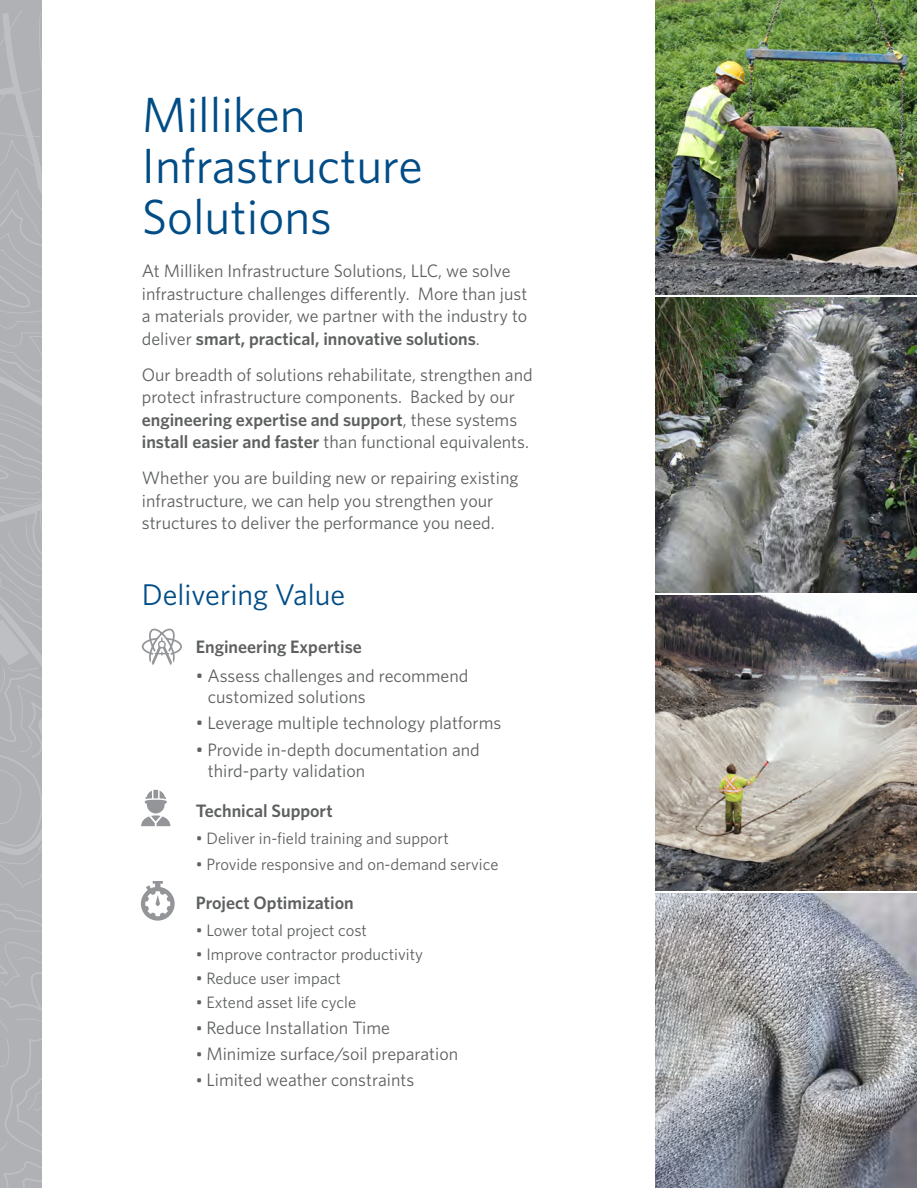
<style>
.page{position:relative;width:918px;height:1188px;background:#fff}
.page>*{position:absolute;margin:0;border:0;box-sizing:border-box;transform-origin:0 0}
.t1{font:49.5px/51px "Whitney";color:#004c86}
.t2{font:30px "Whitney";color:#004c86}
.t3{font:18px/22.5px "Whitney";color:#5e6060}
.t4{font:600 18px "Whitney";color:#5e6060}
.t5{font:16.5px "Whitney";color:#5e6060}
.s1{font-weight:600}
.s2{font-size:16.5px}
</style>
<div class="page">
<img style="left:656px;top:0;width:260px;height:294px">
<img style="left:656px;top:298px;width:260px;height:294px">
<img style="left:656px;top:596px;width:260px;height:294px">
<img style="left:656px;top:894px;width:260px;height:294px">
<svg style="left:0;top:0;width:41px;height:1188px;background:#b2b3b7"></svg>
<svg style="left:0;top:178px;width:41px;height:965px;background:#b1b2b6"></svg>
<div style="left:142px;top:637px;width:40px;height:19px;border:2px solid #939598;border-radius:50%"></div>
<svg style="left:146px;top:629px;width:32px;height:36px"></svg>
<svg style="left:141px;top:789px;width:30px;height:37px"></svg>
<svg style="left:141px;top:881px;width:34px;height:40px"></svg>
<p class="t1" style="left:142px;top:89px;width:282px">Milliken<br>Infrastructure<br>Solutions</p>
<p class="t3" style="left:142px;top:259px;width:387px">At Milliken Infrastructure Solutions, LLC, we solve infrastructure challenges differently. More than just a materials provider, we partner with the industry to deliver <span class="s1">smart, practical, innovative solutions</span>.</p>
<p class="t3" style="left:142px;top:363px;width:392px">Our breadth of solutions rehabilitate, strengthen and protect infrastructure components. Backed by our <span class="s1">engineering expertise and support</span>, these systems <span class="s1">install easier and faster</span> than functional equivalents.</p>
<p class="t3" style="left:142px;top:466px;width:378px">Whether you are building new or repairing existing infrastructure, we can help you strengthen your structures to deliver the performance you need.</p>
<p class="t2" style="left:142px;top:574px;width:205px">Delivering Value</p>
<p class="t4" style="left:196px;top:635px;width:168px">Engineering Expertise</p>
<p class="t3" style="left:208px;top:664px;width:262px;line-height:21.6px;text-indent:-12px">• Assess challenges and recommend customized solutions</p>
<p class="t3" style="left:196px;top:712px;width:307px">• Leverage multiple technology platforms</p>
<p class="t3" style="left:208px;top:738px;width:273px;line-height:21.6px;text-indent:-12px">• Provide in-depth documentation and third-party validation</p>
<p class="t4" style="left:196px;top:799px;width:138px">Technical Support</p>
<p class="t5" style="left:196px;top:827px;width:254px">• Deliver in-field training and support</p>
<p class="t5" style="left:196px;top:853px;width:304px">• Provide responsive and on-demand service</p>
<p class="t4" style="left:196px;top:891px;width:159px">Project Optimization</p>
<p class="t5" style="left:196px;top:919px;width:173px">• Lower total project cost</p>
<p class="t5" style="left:196px;top:943px;width:229px">• Improve contractor productivity</p>
<p class="t5" style="left:196px;top:967px;width:147px">• Reduce user impact</p>
<p class="t5" style="left:196px;top:991px;width:162px">• Extend asset life cycle</p>
<p class="t3" style="left:196px;top:1016px;width:196px"><span class="s2">•</span> Reduce Installation Time</p>
<p class="t3" style="left:196px;top:1042px;width:264px"><span class="s2">•</span> Minimize surface/soil preparation</p>
<p class="t3" style="left:196px;top:1069px;width:220px"><span class="s2">•</span> Limited weather constraints</p>
</div>
